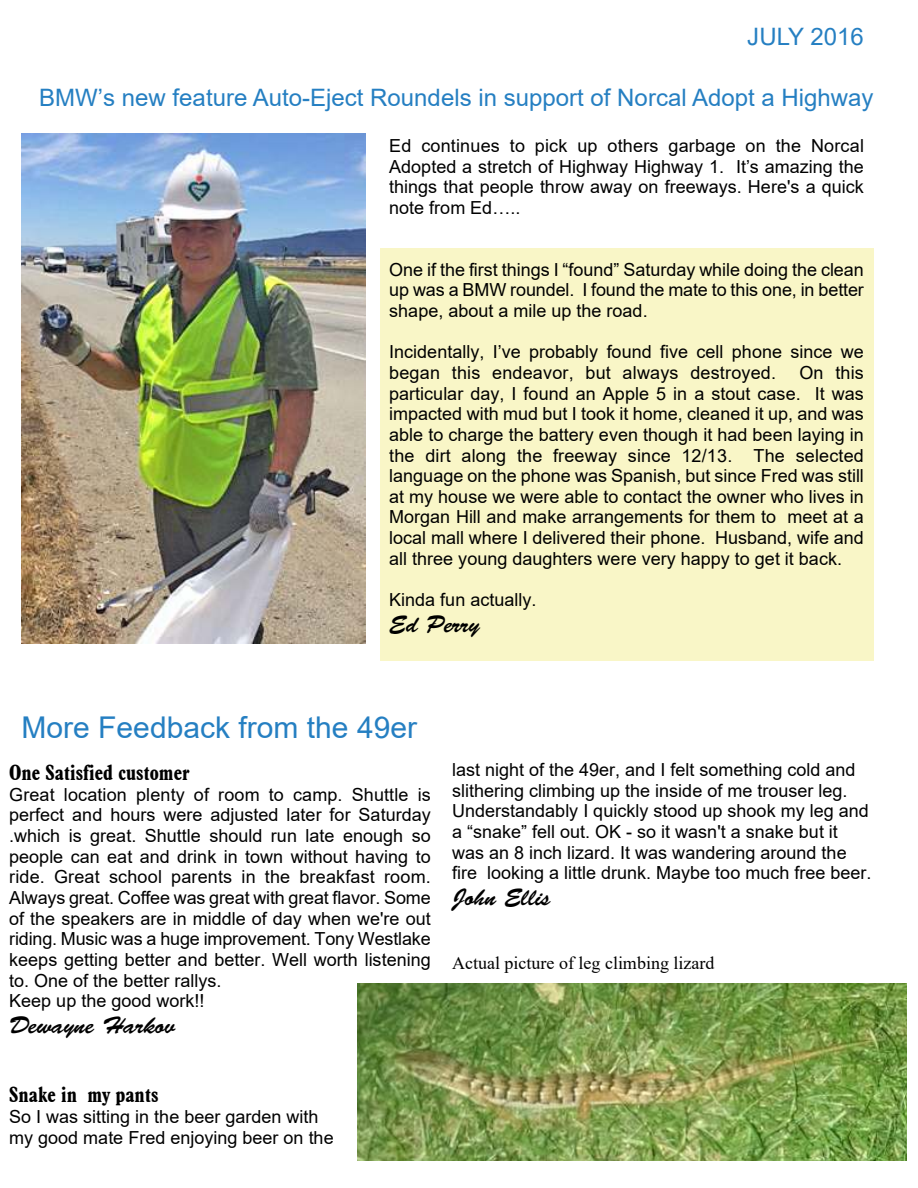
<style>
.page{position:relative;width:918px;height:1188px;background:#fff}
.page>*{position:absolute;margin:0;border:0;box-sizing:border-box;transform-origin:0 0}
.t1{font:30px "Arial";color:#257fc2}
.t2{font:24px "Arial";color:#257fc2}
.t3{font:24px "Brush Script Std";color:#000}
.t4{font:700 condensed 21px "Aldine 721 BT";color:#000}
.t5{font:18px/20.7px "Arial";color:#000}
.t6{font:18px "Times New Roman";color:#000}
</style>
<div class="page">
<div style="left:380px;top:249px;width:494px;height:412px;background:#f9f6c7"></div>
<img style="left:22px;top:134px;width:343px;height:509px">
<img style="left:358px;top:984px;width:548px;height:176px">
<h2 class="t2" style="left:747px;top:28px;width:118px">JULY 2016</h2>
<h2 class="t2" style="left:39px;top:89px;width:836px">BMW’s new feature Auto-Eject Roundels in support of Norcal Adopt a Highway</h2>
<p class="t5" style="left:389px;top:137px;width:476px;text-align:justify">Ed continues to pick up others garbage on the Norcal Adopted a stretch of Highway Highway 1. It’s amazing the things that people throw away on freeways. Here's a quick note from Ed…..</p>
<p class="t5" style="left:389px;top:261px;width:476px;text-align:justify">One if the first things I “found” Saturday while doing the clean up was a BMW roundel. I found the mate to this one, in better shape, about a mile up the road.</p>
<p class="t5" style="left:389px;top:343px;width:476px">Incidentally, I’ve probably found five cell phone since we began this endeavor, but always destroyed.</p>
<p class="t5" style="left:389px;top:364px;width:476px;text-align:justify;text-indent:410px">On this particular day, I found an Apple 5 in a stout case. It was impacted with mud but I took it home, cleaned it up, and was able to charge the battery even though it had been laying in the dirt along the freeway since 12/13. The selected language on the phone was Spanish, but since Fred was still at my house we were able to contact the owner who lives in Morgan Hill and make arrangements for them to meet at a local mall where I delivered their phone. Husband, wife and all three young daughters were very happy to get it back.</p>
<p class="t5" style="left:389px;top:591px;width:149px">Kinda fun actually.</p>
<h2 class="t3" style="left:389px;top:615px;width:92px">Ed Perry</h2>
<h1 class="t1" style="left:22px;top:716px;width:397px">More Feedback from the 49er</h1>
<p class="t4" style="left:9px;top:764px;width:182px">One Satisfied customer</p>
<p class="t5" style="left:9px;top:786px;width:423px">Great location plenty of room to camp. Shuttle is perfect and hours were adjusted later for Saturday .which is great. Shuttle should run late enough so people can eat and drink in town without having to ride. Great school parents in the breakfast room.<br>Always great. Coffee was great with great flavor. Some of the speakers are in middle of day when we're out riding. Music was a huge improvement. Tony Westlake keeps getting better and better. Well worth listening to. One of the better rallys.<br>Keep up the good work!!</p>
<h2 class="t3" style="left:9px;top:1016px;width:168px">Dewayne Harkov</h2>
<p class="t4" style="left:9px;top:1086px;width:151px">Snake in my pants</p>
<p class="t5" style="left:9px;top:1108px;width:326px">So I was sitting in the beer garden with my good mate Fred enjoying beer on the</p>
<p class="t5" style="left:452px;top:761px;width:421px">last night of the 49er, and I felt something cold and slithering climbing up the inside of me trouser leg.<br>Understandably I quickly stood up shook my leg and a “snake” fell out. OK - so it wasn't a snake but it was an 8 inch lizard. It was wandering around the fire looking a little drunk. Maybe too much free beer.</p>
<h2 class="t3" style="left:452px;top:888px;width:100px">John Ellis</h2>
<p class="t6" style="left:452px;top:956px;width:264px">Actual picture of leg climbing lizard</p>
</div>
